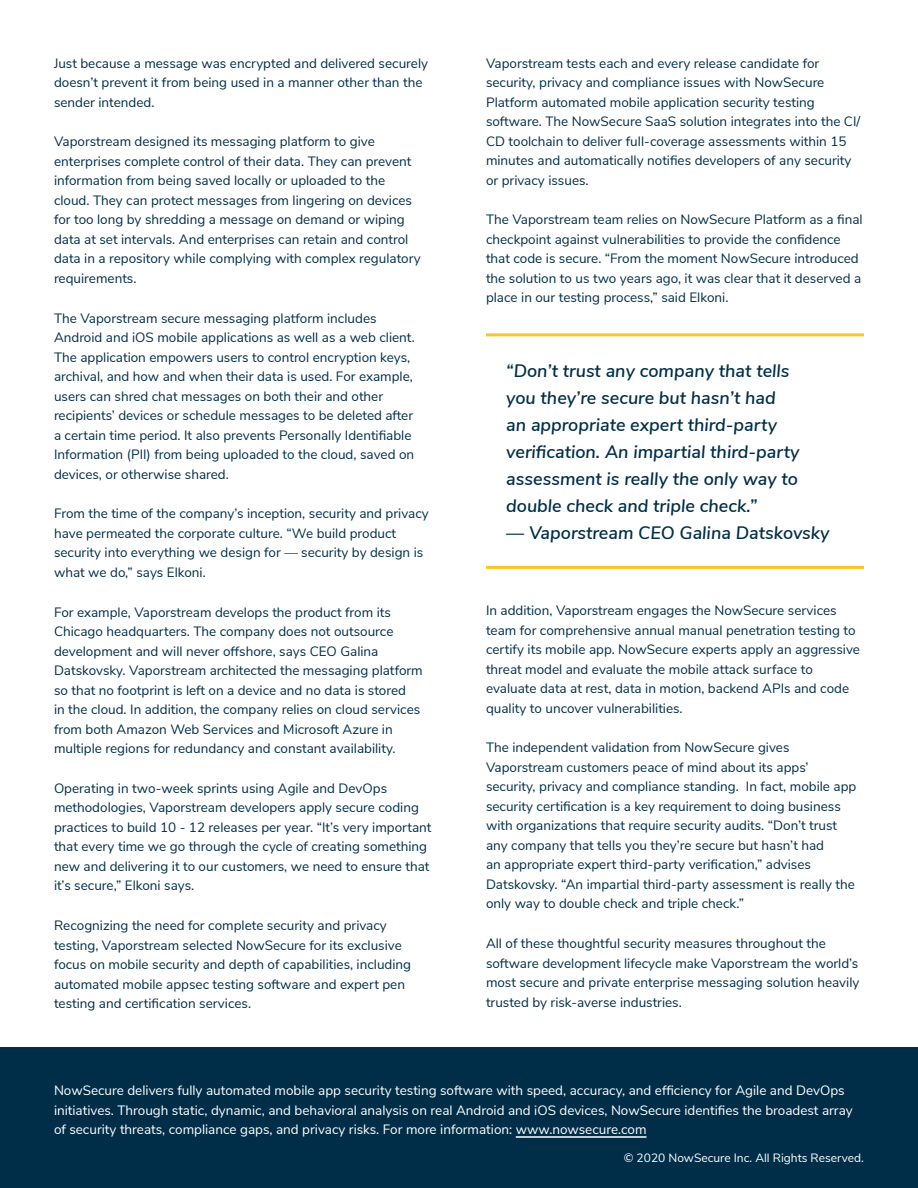
<style>
.page{position:relative;width:918px;height:1188px;background:#fff}
.page>*{position:absolute;margin:0;border:0;box-sizing:border-box;transform-origin:0 0}
.t1{font:italic 600 18px/27px "Nunito Sans";color:#002e48}
.t2{font:13.5px/19.5px "Nunito Sans";color:#002e48}
.t3{font:13.5px/19.5px "Nunito Sans";color:#fff}
.t4{font:12px "Nunito Sans";color:#fff}
</style>
<div class="page">
<div style="left:0;top:1048px;width:918px;height:140px;background:#002e48"></div>
<hr style="left:516px;top:1136px;width:131px;height:2px;background:#fff">
<hr style="left:486px;top:333px;width:378px;height:3px;background:#ffc41f">
<hr style="left:486px;top:566px;width:378px;height:3px;background:#ffc41f">
<p class="t2" style="left:54px;top:54px;width:376px">Just because a message was encrypted and delivered securely doesn’t prevent it from being used in a manner other than the sender intended.</p>
<p class="t2" style="left:54px;top:133px;width:368px">Vaporstream designed its messaging platform to give enterprises complete control of their data. They can prevent information from being saved locally or uploaded to the cloud. They can protect messages from lingering on devices for too long by shredding a message on demand or wiping data at set intervals. And enterprises can retain and control data in a repository while complying with complex regulatory requirements.</p>
<p class="t2" style="left:54px;top:309px;width:362px">The Vaporstream secure messaging platform includes Android and iOS mobile applications as well as a web client.<br>The application empowers users to control encryption keys, archival, and how and when their data is used. For example, users can shred chat messages on both their and other recipients’ devices or schedule messages to be deleted after a certain time period. It also prevents Personally Identifiable Information (PII) from being uploaded to the cloud, saved on devices, or otherwise shared.</p>
<p class="t2" style="left:54px;top:505px;width:376px">From the time of the company’s inception, security and privacy have permeated the corporate culture. “We build product security into everything we design for — security by design is what we do,” says Elkoni.</p>
<p class="t2" style="left:54px;top:603px;width:370px">For example, Vaporstream develops the product from its Chicago headquarters. The company does not outsource development and will never offshore, says CEO Galina Datskovsky. Vaporstream architected the messaging platform so that no footprint is left on a device and no data is stored<br>in the cloud. In addition, the company relies on cloud services from both Amazon Web Services and Microsoft Azure in multiple regions for redundancy and constant availability.</p>
<p class="t2" style="left:54px;top:778px;width:379px">Operating in two-week sprints using Agile and DevOps methodologies, Vaporstream developers apply secure coding practices to build 10 - 12 releases per year. “It’s very important that every time we go through the cycle of creating something new and delivering it to our customers, we need to ensure that it’s secure,” Elkoni says.</p>
<p class="t2" style="left:54px;top:917px;width:359px">Recognizing the need for complete security and privacy testing, Vaporstream selected NowSecure for its exclusive focus on mobile security and depth of capabilities, including automated mobile appsec testing software and expert pen testing and certification services.</p>
<p class="t2" style="left:486px;top:54px;width:376px">Vaporstream tests each and every release candidate for security, privacy and compliance issues with NowSecure Platform automated mobile application security testing software. The NowSecure SaaS solution integrates into the CI/ CD toolchain to deliver full-coverage assessments within 15 minutes and automatically notifies developers of any security or privacy issues.</p>
<p class="t2" style="left:486px;top:209px;width:378px">The Vaporstream team relies on NowSecure Platform as a final checkpoint against vulnerabilities to provide the confidence that code is secure. “From the moment NowSecure introduced the solution to us two years ago, it was clear that it deserved a place in our testing process,” said Elkoni.</p>
<h1 class="t1" style="left:506px;top:359px;width:295px">“Don’t trust any company that tells you they’re secure but hasn’t had an appropriate expert third-party verification. An impartial third-party assessment is really the only way to double check and triple check.”</h1>
<h1 class="t1" style="left:506px;top:518px;width:325px">— Vaporstream CEO Galina Datskovsky</h1>
<p class="t2" style="left:486px;top:602px;width:376px">In addition, Vaporstream engages the NowSecure services team for comprehensive annual manual penetration testing to certify its mobile app. NowSecure experts apply an aggressive threat model and evaluate the mobile attack surface to evaluate data at rest, data in motion, backend APIs and code quality to uncover vulnerabilities.</p>
<p class="t2" style="left:486px;top:739px;width:372px">The independent validation from NowSecure gives Vaporstream customers peace of mind about its apps’ security, privacy and compliance standing. In fact, mobile app security certification is a key requirement to doing business with organizations that require security audits. “Don’t trust any company that tells you they’re secure but hasn’t had<br>an appropriate expert third-party verification,” advises Datskovsky. “An impartial third-party assessment is really the only way to double check and triple check.”</p>
<p class="t2" style="left:486px;top:933px;width:375px">All of these thoughtful security measures throughout the software development lifecycle make Vaporstream the world’s most secure and private enterprise messaging solution heavily trusted by risk-averse industries.</p>
<p class="t3" style="left:54px;top:1080px;width:800px">NowSecure delivers fully automated mobile app security testing software with speed, accuracy, and efficiency for Agile and DevOps initiatives. Through static, dynamic, and behavioral analysis on real Android and iOS devices, NowSecure identifies the broadest array of security threats, compliance gaps, and privacy risks. For more information: www.nowsecure.com</p>
<p class="t4" style="left:624px;top:1153px;width:242px">© 2020 NowSecure Inc. All Rights Reserved.</p>
</div>
